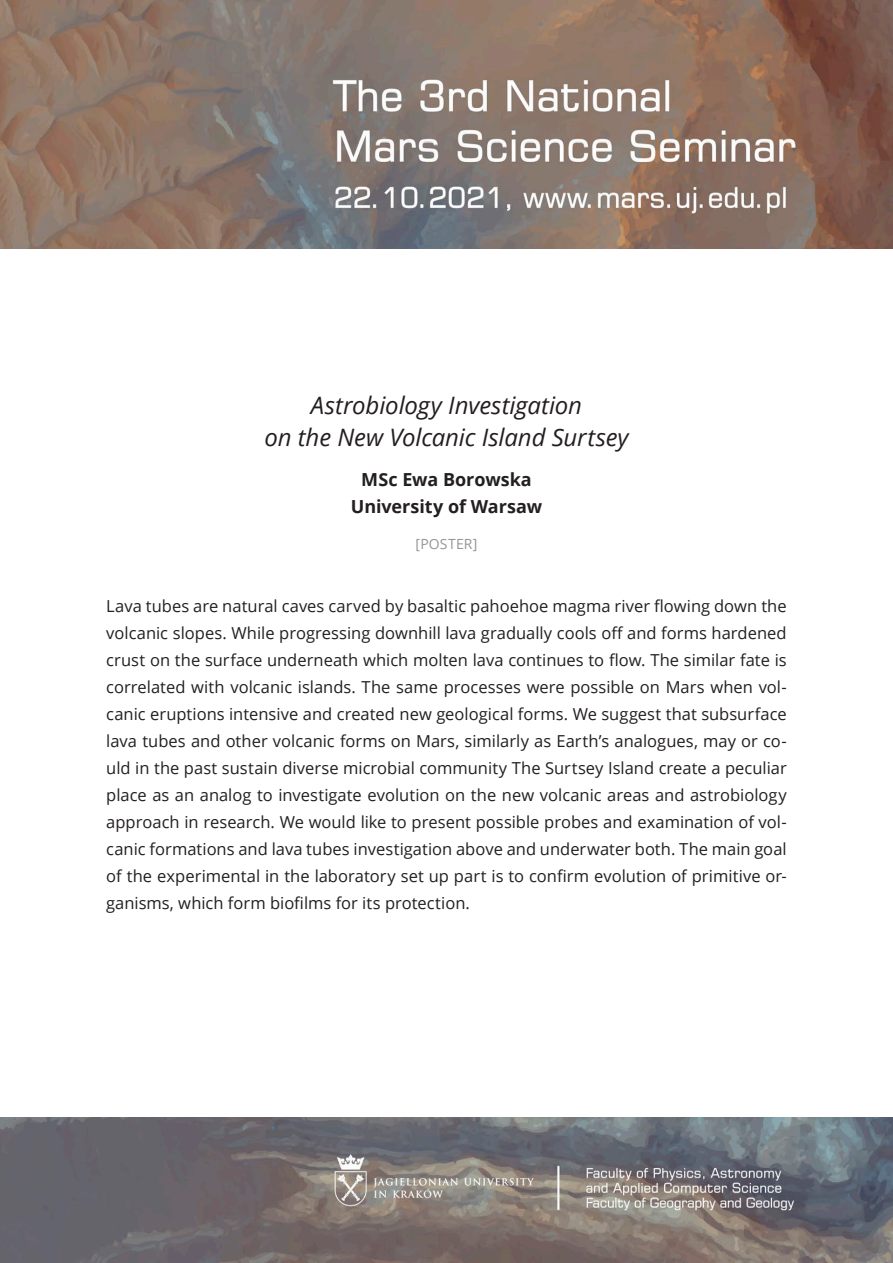
<style>
.page{position:relative;width:893px;height:1263px;background:#fff}
.page>*{position:absolute;margin:0;border:0;box-sizing:border-box;transform-origin:0 0}
.t1{font:italic 24px/31.5px "Open Sans";letter-spacing:-.005em;color:#231f20;text-align:center}
.t2{font:700 18px/27px "Open Sans";letter-spacing:-.005em;color:#231f20;text-align:center}
.t3{font:16.5px/27px "Open Sans";color:#231f20;text-align:justify}
.t4{font:13.95px "Open Sans";letter-spacing:.015em;color:#939598}
</style>
<div class="page">
<img style="left:0;top:0;width:893px;height:1263px">
<div style="left:0;top:249px;width:893px;height:867px;background:#fff"></div>
<h1 class="t1" style="left:264px;top:389px;width:366px">Astrobiology Investigation<br>on the New Volcanic Island Surtsey</h1>
<p class="t2" style="left:351px;top:466px;width:193px">MSc Ewa Borowska<br>University of Warsaw</p>
<p class="t4" style="left:416px;top:535px;width:63px">[POSTER]</p>
<p class="t3" style="left:106px;top:592px;width:682px">Lava tubes are natural caves carved by basaltic pahoehoe magma river flowing down the volcanic slopes. While progressing downhill lava gradually cools off and forms hardened crust on the surface underneath which molten lava continues to flow. The similar fate is correlated with volcanic islands. The same processes were possible on Mars when vol&shy;canic eruptions intensive and created new geological forms. We suggest that subsurface lava tubes and other volcanic forms on Mars, similarly as Earth’s analogues, may or co&shy;uld in the past sustain diverse microbial community The Surtsey Island create a peculiar place as an analog to investigate evolution on the new volcanic areas and astrobiology approach in research. We would like to present possible probes and examination of vol&shy;canic formations and lava tubes investigation above and underwater both. The main goal of the experimental in the laboratory set up part is to confirm evolution of primitive or&shy;ganisms, which form biofilms for its protection.</p>
</div>
